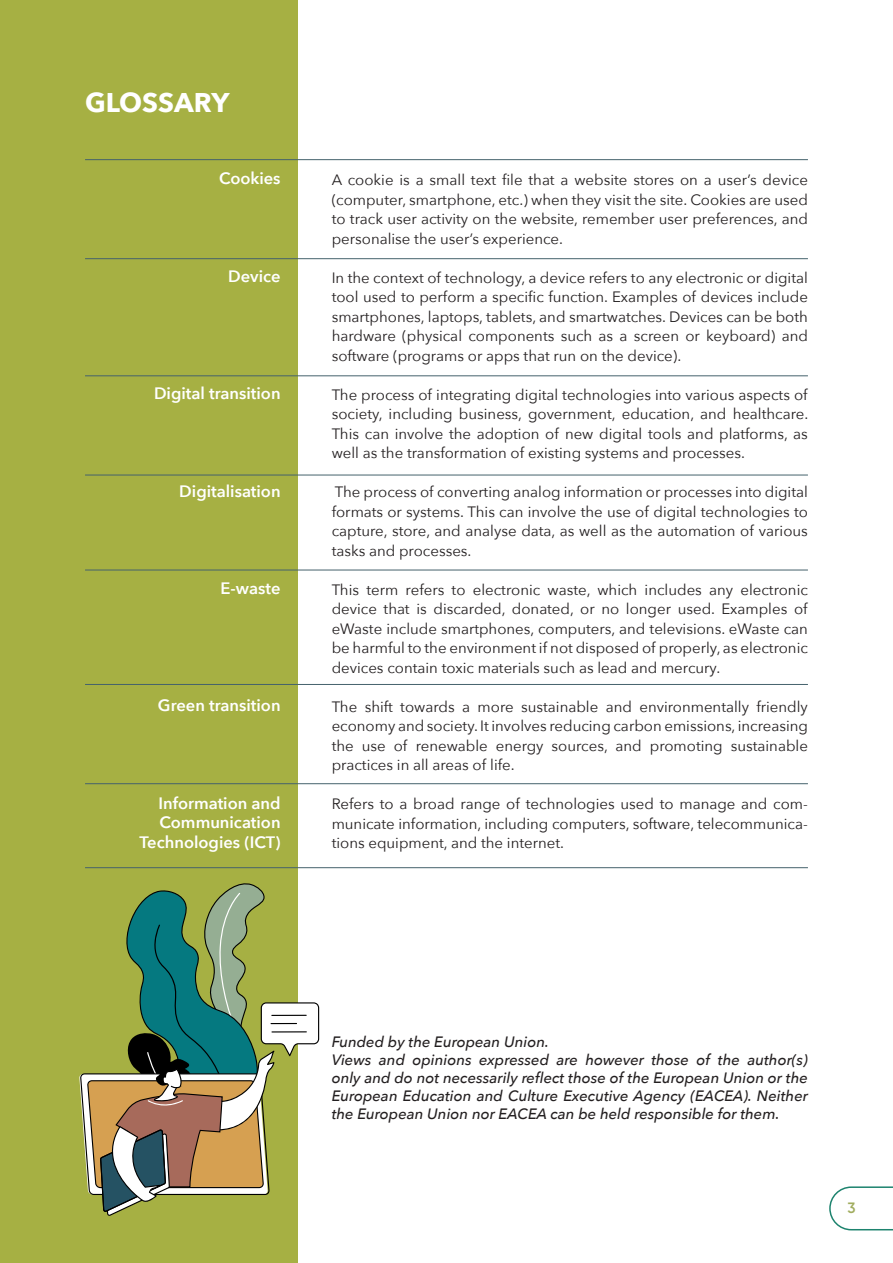
<style>
.page{position:relative;width:893px;height:1263px;background:#fff}
.page>*{position:absolute;margin:0;border:0;box-sizing:border-box;transform-origin:0 0}
.t1{font:700 27px "Avenir Next";color:#fff}
.t2{font:600 16.5px/19.5px "Avenir Next";color:#fff;text-align:right}
.t3{font:15px/19.5px "Avenir Next";color:#231f20;text-align:justify}
.t4{font:italic 500 15px/18px "Avenir Next";color:#231f20}
.t5{font:600 15px "Gilroy";color:#a1ad5f}
</style>
<div class="page">
<svg style="left:829px;top:1186px;width:64px;height:44px"></svg>
<div style="left:0;top:0;width:298px;height:1263px;background:#a6b043"></div>
<svg style="left:79px;top:883px;width:240px;height:333px"></svg>
<hr style="left:85px;top:258px;width:723px;height:1px;background:#45626c">
<hr style="left:85px;top:376px;width:723px;height:1px;background:#45626c">
<hr style="left:85px;top:475px;width:723px;height:1px;background:#45626c">
<hr style="left:85px;top:570px;width:723px;height:1px;background:#45626c">
<hr style="left:85px;top:684px;width:723px;height:1px;background:#45626c">
<hr style="left:85px;top:783px;width:723px;height:1px;background:#45626c">
<hr style="left:85px;top:867px;width:723px;height:1px;background:#45626c">
<hr style="left:85px;top:159px;width:723px;height:1px;background:#45626c">
<h1 class="t1" style="left:85px;top:79px;width:146px">GLOSSARY</h1>
<p class="t2" style="left:219px;top:169px;width:63px">Cookies</p>
<p class="t2" style="left:228px;top:266px;width:54px">Device</p>
<p class="t2" style="left:154px;top:383px;width:128px">Digital transition</p>
<p class="t2" style="left:179px;top:481px;width:103px">Digitalisation</p>
<p class="t2" style="left:221px;top:578px;width:62px">E-waste</p>
<p class="t2" style="left:158px;top:695px;width:124px">Green transition</p>
<p class="t2" style="left:139px;top:793px;width:143px">Information and<br>Communication<br>Technologies (ICT)</p>
<p class="t3" style="left:332px;top:169px;width:478px">A cookie is a small text file that a website stores on a user’s device (computer, smartphone, etc.) when they visit the site. Cookies are used to track user activity on the website, remember user preferences, and personalise the user’s experience.</p>
<p class="t3" style="left:332px;top:267px;width:478px">In the context of technology, a device refers to any electronic or digital tool used to perform a specific function. Examples of devices include smartphones, laptops, tablets, and smartwatches. Devices can be both hardware (physical components such as a screen or keyboard) and software (programs or apps that run on the device).</p>
<p class="t3" style="left:332px;top:384px;width:478px">The process of integrating digital technologies into various aspects of society, including business, government, education, and healthcare.<br>This can involve the adoption of new digital tools and platforms, as well as the transformation of existing systems and processes.</p>
<p class="t3" style="left:332px;top:481px;width:478px">The process of converting analog information or processes into digital formats or systems. This can involve the use of digital technologies to capture, store, and analyse data, as well as the automation of various tasks and processes.</p>
<p class="t3" style="left:332px;top:579px;width:478px">This term refers to electronic waste, which includes any electronic device that is discarded, donated, or no longer used. Examples of eWaste include smartphones, computers, and televisions. eWaste can be harmful to the environment if not disposed of properly, as electronic devices contain toxic materials such as lead and mercury.</p>
<p class="t3" style="left:332px;top:696px;width:478px">The shift towards a more sustainable and environmentally friendly economy and society. It involves reducing carbon emissions, increasing the use of renewable energy sources, and promoting sustainable practices in all areas of life.</p>
<p class="t3" style="left:332px;top:793px;width:478px">Refers to a broad range of technologies used to manage and com&shy;municate information, including computers, software, telecommunica&shy;tions equipment, and the internet.</p>
<p class="t4" style="left:332px;top:1032px;width:478px">Funded by the European Union.<br>Views and opinions expressed are however those of the author(s) only and do not necessarily reflect those of the European Union or the European Education and Culture Executive Agency (EACEA). Neither the European Union nor EACEA can be held responsible for them.</p>
<p class="t5" style="left:848px;top:1198px;width:10px">3</p>
</div>
